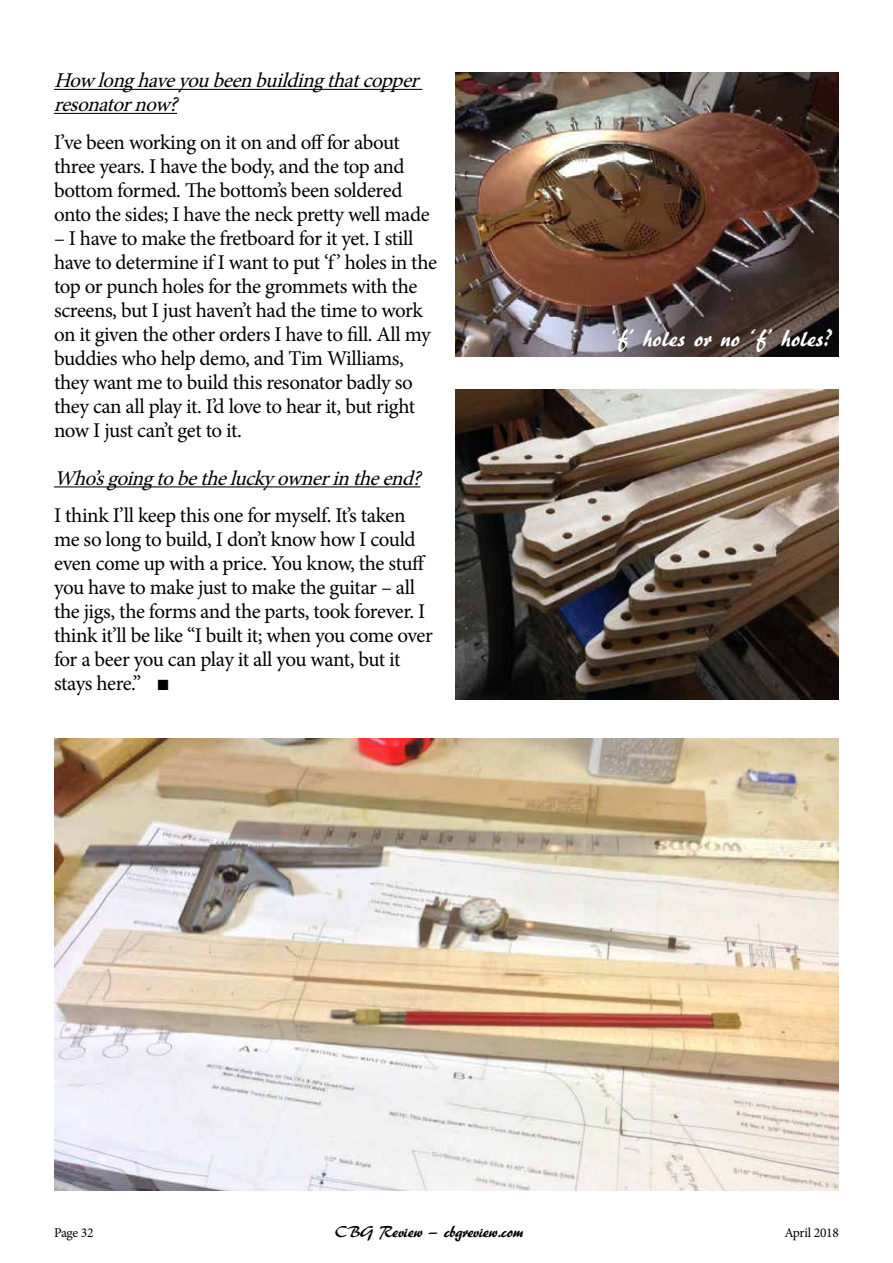
<style>
.page{position:relative;width:893px;height:1263px;background:#fff}
.page>*{position:absolute;margin:0;border:0;box-sizing:border-box;transform-origin:0 0}
.t1{font:24px "ARBERKLEY";color:#fff}
.t2{font:21px/24px "Minion Pro";letter-spacing:-.025em;color:#000}
.t3{font:italic 21px/24px "Minion Pro";color:#000}
.t4{font:16.5px "ARBERKLEY";letter-spacing:-.02em;color:#000}
.t5{font:13.5px "Minion Pro";letter-spacing:-.02em;color:#000}
</style>
<div class="page">
<img style="left:455px;top:390px;width:384px;height:310px">
<img style="left:455px;top:72px;width:384px;height:284px">
<hr style="left:54px;top:89px;width:368px;height:1px;background:#000">
<hr style="left:54px;top:113px;width:123px;height:1px;background:#000">
<hr style="left:54px;top:486px;width:366px;height:1px;background:#000">
<img style="left:54px;top:739px;width:785px;height:452px">
<p class="t3" style="left:54px;top:69px;width:373px">Howlonghaveyoubeenbuildingthatcopper resonatornow?</p>
<p class="t2" style="left:54px;top:130px;width:377px">I’ve been working on it on and off for about three years. I have the body, and the top and bottom formed. The bottom’s been soldered onto the sides; I have the neck pretty well made</p>
<p class="t2" style="left:54px;top:226px;width:384px">– I have to make the fretboard for it yet. I still have to determine if I want to put ‘f’ holes in the top or punch holes for the grommets with the screens, but I just haven’t had the time to work on it given the other orders I have to fill. All my buddies who help demo, and Tim Williams, they want me to build this resonator badly so they can all play it. I’d love to hear it, but right now I just can’t get to it.</p>
<p class="t3" style="left:54px;top:466px;width:376px">Who’sgoingtobetheluckyownerintheend?</p>
<p class="t2" style="left:54px;top:504px;width:380px">I think I’ll keep this one for myself. It’s taken me so long to build, I don’t know how I could even come up with a price. You know, the stuff you have to make just to make the guitar – all the jigs, the forms and the parts, took forever. I think it’ll be like “I built it; when you come over for a beer you can play it all you want, but it stays here.”</p>
<p class="t1" style="left:611px;top:323px;width:224px">‘f’ holes or no ‘f’ holes?</p>
<p class="t5" style="left:54px;top:1223px;width:41px">Page 32</p>
<p class="t4" style="left:335px;top:1221px;width:189px">CBG Review — cbgreview.com</p>
<p class="t5" style="left:784px;top:1223px;width:56px">April 2018</p>
</div>
